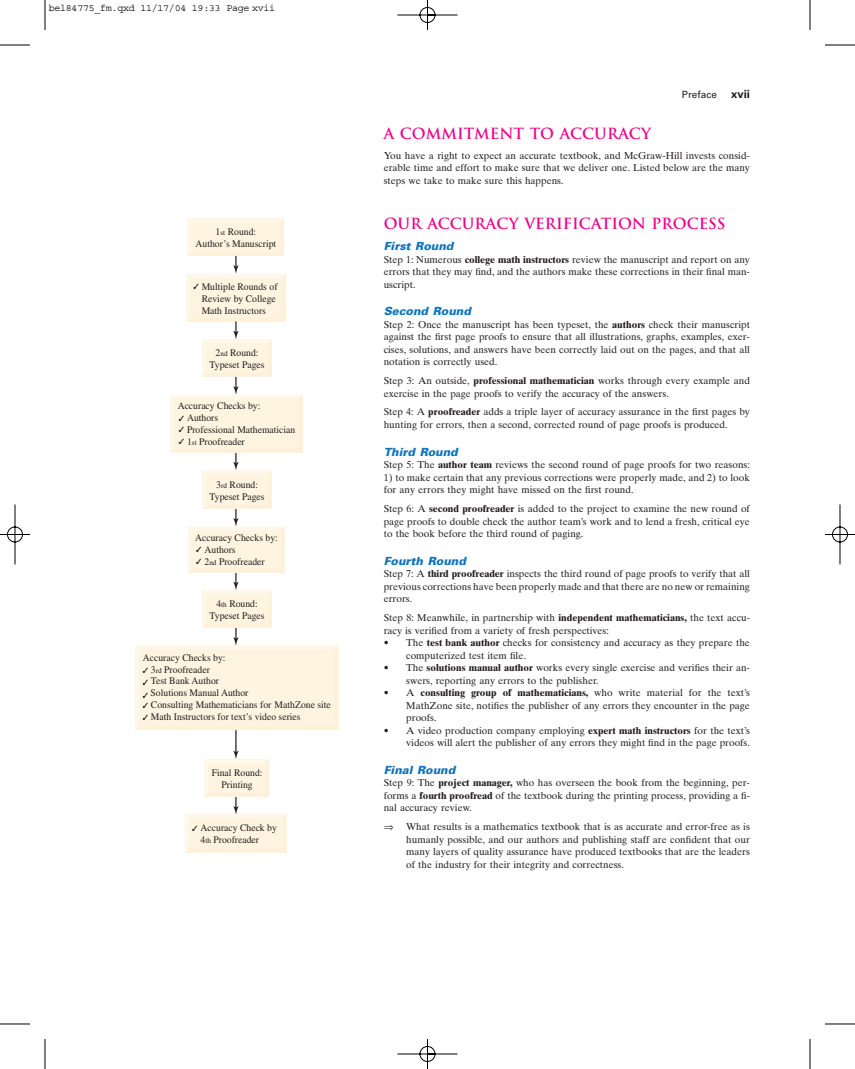
<style>
.page{position:relative;width:855px;height:1069px;background:#fff}
.page>*{position:absolute;margin:0;border:0;box-sizing:border-box;transform-origin:0 0}
.t1{font:700 15px "Trajan";color:#ed028c}
.t2{font:italic 900 11.25px "Univers";color:#1074bc}
.t3{font:700 11.25px "Univers";color:#231f20}
.t4{font:10px/12.5px "Times Ten";color:#231f20;text-align:justify}
.t5{font:10px/11.9px "Times";color:#231f20;text-align:center}
.t6{font:10px "Courier";letter-spacing:-.03em;color:#000}
.t7{font:10px "Univers";color:#231f20}
.t8{font:7.5px/11.9px "Zapf Dingbats";color:#000;text-align:justify}
.s1{font-size:7.5px}
.s2{font-weight:700}
</style>
<div class="page">
<svg style="left:185px;top:751px;width:101px;height:102px"></svg>
<svg style="left:135px;top:218px;width:203px;height:512px"></svg>
<p class="t6" style="left:49px;top:5px;width:228px">bel84775_fm.qxd 11/17/04 19:33 Page xvii</p>
<p class="t5" style="left:196px;top:226px;width:82px">1<span class="s1">st</span> Round:<br>Author’s Manuscript</p>
<p class="t5" style="left:202px;top:282px;width:77px;text-align:left">Multiple Rounds of<br>Review by College<br>Math Instructors</p>
<p class="t5" style="left:210px;top:347px;width:56px">2<span class="s1">nd</span> Round:<br>Typeset Pages</p>
<p class="t5" style="left:187px;top:401px;width:110px;text-align:left;text-indent:-9px">Accuracy Checks by:<br>Authors<br>Professional Mathematician<br>1<span class="s1">st</span> Proofreader</p>
<p class="t8" style="left:179px;top:412px;width:7px">✓ ✓ ✓</p>
<p class="t5" style="left:210px;top:479px;width:56px">3<span class="s1">rd</span> Round:<br>Typeset Pages</p>
<p class="t5" style="left:205px;top:533px;width:75px;text-align:left;text-indent:-9px">Accuracy Checks by:<br>Authors<br>2<span class="s1">nd</span> Proofreader</p>
<p class="t5" style="left:210px;top:598px;width:56px">4<span class="s1">th</span> Round:<br>Typeset Pages</p>
<p class="t5" style="left:151px;top:652px;width:182px;text-align:left;text-indent:-8px">Accuracy Checks by:<br>3<span class="s1">rd</span> Proofreader<br>Test Bank Author<br>Solutions Manual Author<br>Consulting Mathematicians for MathZone site<br>Math Instructors for text’s video series</p>
<p class="t5" style="left:212px;top:767px;width:52px">Final Round:<br>Printing</p>
<p class="t5" style="left:201px;top:823px;width:78px;text-align:left">Accuracy Check by<br>4<span class="s1">th</span> Proofreader</p>
<p class="t7" style="left:682px;top:91px;width:37px">Preface</p>
<p class="t3" style="left:731px;top:90px;width:20px">xvii</p>
<h1 class="t1" style="left:384px;top:125px;width:269px">A COMMITMENT TO ACCURACY</h1>
<p class="t4" style="left:384px;top:150px;width:368px">You have a right to expect an accurate textbook, and McGraw-Hill invests consid&shy;erable time and effort to make sure that we deliver one. Listed below are the many steps we take to make sure this happens.</p>
<h1 class="t1" style="left:384px;top:215px;width:343px">OUR ACCURACY VERIFICATION PROCESS</h1>
<p class="t2" style="left:384px;top:242px;width:71px">First Round</p>
<p class="t4" style="left:384px;top:254px;width:368px">Step 1: Numerous <span class="s2">college math instructors</span> review the manuscript and report on any errors that they may find, and the authors make these corrections in their final man&shy;uscript.</p>
<p class="t2" style="left:384px;top:307px;width:89px">Second Round</p>
<p class="t4" style="left:384px;top:319px;width:368px">Step 2: Once the manuscript has been typeset, the <span class="s2">authors</span> check their manuscript against the first page proofs to ensure that all illustrations, graphs, examples, exer&shy;cises, solutions, and answers have been correctly laid out on the pages, and that all notation is correctly used.</p>
<p class="t4" style="left:384px;top:375px;width:368px">Step 3: An outside, <span class="s2">professional mathematician</span> works through every example and exercise in the page proofs to verify the accuracy of the answers.</p>
<p class="t4" style="left:384px;top:407px;width:368px">Step 4: A <span class="s2">proofreader</span> adds a triple layer of accuracy assurance in the first pages by hunting for errors, then a second, corrected round of page proofs is produced.</p>
<p class="t2" style="left:384px;top:448px;width:76px">Third Round</p>
<p class="t4" style="left:384px;top:460px;width:368px">Step 5: The <span class="s2">author team</span> reviews the second round of page proofs for two reasons:</p>
<p class="t4" style="left:384px;top:472px;width:368px">1) to make certain that any previous corrections were properly made, and 2) to look for any errors they might have missed on the first round.</p>
<p class="t4" style="left:384px;top:503px;width:368px">Step 6: A <span class="s2">second proofreader</span> is added to the project to examine the new round of page proofs to double check the author team’s work and to lend a fresh, critical eye to the book before the third round of paging.</p>
<p class="t2" style="left:384px;top:557px;width:84px">Fourth Round</p>
<p class="t4" style="left:384px;top:569px;width:368px">Step 7: A <span class="s2">third proofreader</span> inspects the third round of page proofs to verify that all previous corrections have been properly made and that there are no new or remaining errors.</p>
<p class="t4" style="left:384px;top:612px;width:368px">Step 8: Meanwhile, in partnership with <span class="s2">independent mathematicians,</span> the text accu&shy;racy is verified from a variety of fresh perspectives:</p>
<p class="t4" style="left:406px;top:637px;width:345px;text-indent:-22px">• The <span class="s2">test bank author</span> checks for consistency and accuracy as they prepare the computerized test item file.</p>
<p class="t4" style="left:406px;top:662px;width:345px;text-indent:-22px">• The <span class="s2">solutions manual author</span> works every single exercise and verifies their an&shy;swers, reporting any errors to the publisher.</p>
<p class="t4" style="left:406px;top:687px;width:345px;text-indent:-22px">• A <span class="s2">consulting group of mathematicians,</span> who write material for the text’s MathZone site, notifies the publisher of any errors they encounter in the page proofs.</p>
<p class="t4" style="left:384px;top:725px;width:368px;text-align:right">• A video production company employing <span class="s2">expert math instructors</span> for the text’s videos will alert the publisher of any errors they might find in the page proofs.</p>
<p class="t2" style="left:384px;top:766px;width:73px">Final Round</p>
<p class="t4" style="left:384px;top:778px;width:368px">Step 9: The <span class="s2">project manager,</span> who has overseen the book from the beginning, per&shy;forms a <span class="s2">fourth proofread</span> of the textbook during the printing process, providing a fi&shy;nal accuracy review.</p>
<p class="t4" style="left:406px;top:821px;width:345px">What results is a mathematics textbook that is as accurate and error-free as is humanly possible, and our authors and publishing staff are confident that our many layers of quality assurance have produced textbooks that are the leaders of the industry for their integrity and correctness.</p>
</div>
